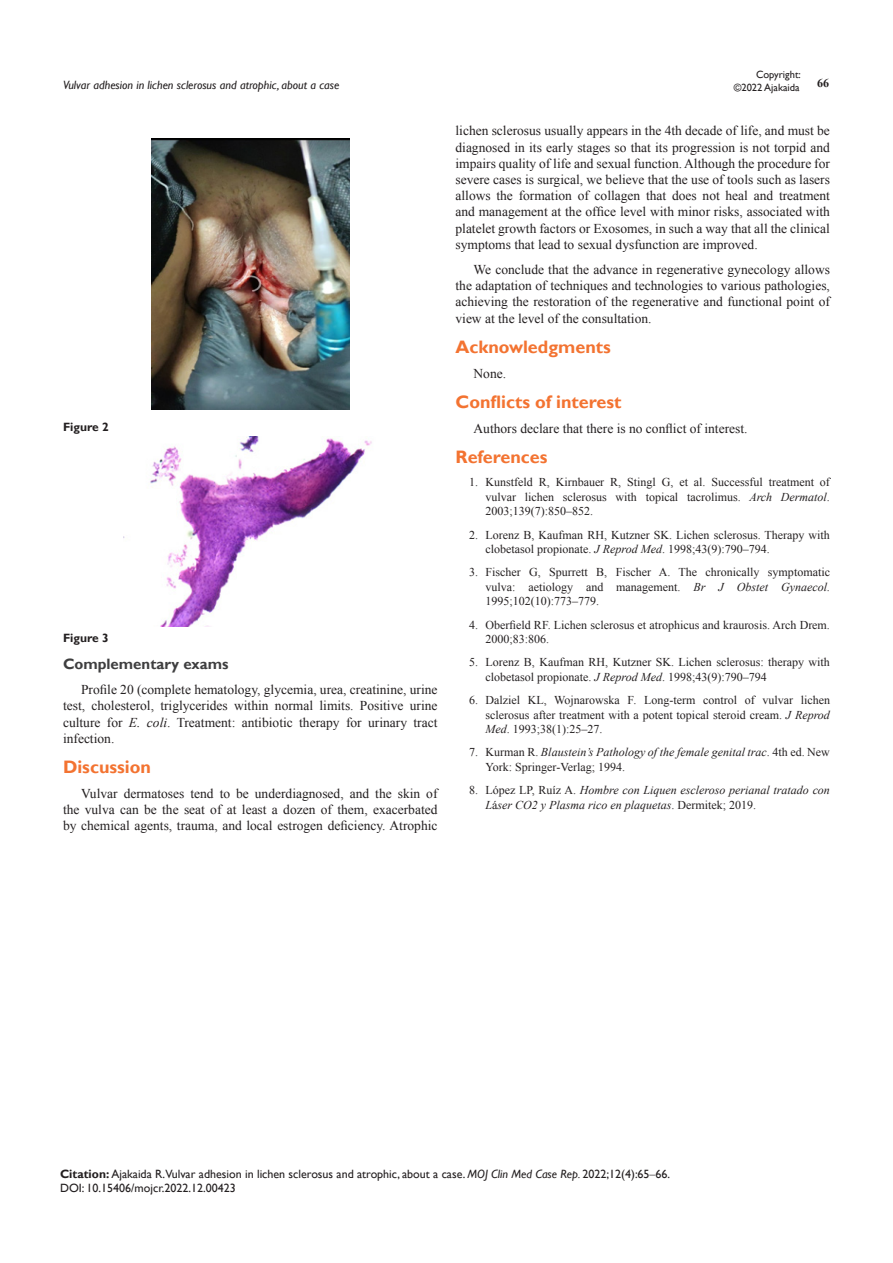
<style>
.page{position:relative;width:893px;height:1263px;background:#fff}
.page>*{position:absolute;margin:0;border:0;box-sizing:border-box;transform-origin:0 0}
.List_Paragraph{font:700 18px "Gill Sans";color:#f37331}
.t1{font:700 15px "Gill Sans";color:#3e3e3f}
.t2{font:13.5px/16.2px "Times New Roman";color:#231f20;text-align:justify}
.t3{font:12px/14.4px "Times New Roman";color:#231f20}
.Citation{font:12px "Gill Sans";color:#231f20}
.t4{font:italic 12px/14.4px "Times New Roman";color:#231f20}
.t5{font:italic 12px "Gill Sans";color:#231f20}
.t6{font:700 12px "Gill Sans";color:#231f20}
.t7{font:700 12px "Times New Roman";color:#231f20}
.t8{font:10.5px/12.6px "Gill Sans";color:#231f20;text-align:right}
.s1{font-style:italic}
.s2{font-style:normal}
.s3{font-weight:700}
.s4{font-family:"Times New Roman"}
</style>
<div class="page">
<img style="left:151px;top:138px;width:199px;height:271px">
<img style="left:123px;top:436px;width:249px;height:190px">
<p class="t8" style="left:734px;top:69px;width:69px">Copyright: ©2022 Ajakaida</p>
<p class="t5" style="left:63px;top:78px;width:278px">Vulvar adhesion in lichen sclerosus and atrophic, about a case</p>
<p class="t7" style="left:817px;top:75px;width:13px">66</p>
<p class="t6" style="left:63px;top:420px;width:47px">Figure 2</p>
<p class="t6" style="left:63px;top:631px;width:47px">Figure 3</p>
<p class="t1" style="left:63px;top:655px;width:167px">Complementary exams</p>
<p class="t2" style="left:63px;top:681px;width:376px;text-indent:18px">Profile 20 (complete hematology, glycemia, urea, creatinine, urine test, cholesterol, triglycerides within normal limits. Positive urine culture for <span class="s1">E. coli</span>. Treatment: antibiotic therapy for urinary tract infection.</p>
<p class="List_Paragraph" style="left:63px;top:756px;width:89px">Discussion</p>
<p class="t2" style="left:63px;top:785px;width:376px;text-indent:18px">Vulvar dermatoses tend to be underdiagnosed, and the skin of the vulva can be the seat of at least a dozen of them, exacerbated by chemical agents, trauma, and local estrogen deficiency. Atrophic</p>
<p class="t2" style="left:455px;top:123px;width:376px">lichen sclerosus usually appears in the 4th decade of life, and must be diagnosed in its early stages so that its progression is not torpid and impairs quality of life and sexual function. Although the procedure for severe cases is surgical, we believe that the use of tools such as lasers allows the formation of collagen that does not heal and treatment and management at the office level with minor risks, associated with platelet growth factors or Exosomes, in such a way that all the clinical symptoms that lead to sexual dysfunction are improved.</p>
<p class="t2" style="left:455px;top:261px;width:376px;text-indent:18px">We conclude that the advance in regenerative gynecology allows the adaptation of techniques and technologies to various pathologies, achieving the restoration of the regenerative and functional point of view at the level of the consultation.</p>
<p class="List_Paragraph" style="left:455px;top:336px;width:157px">Acknowledgments</p>
<p class="t2" style="left:473px;top:365px;width:34px">None.</p>
<p class="List_Paragraph" style="left:455px;top:391px;width:168px">Conflicts of interest</p>
<p class="t2" style="left:473px;top:420px;width:276px">Authors declare that there is no conflict of interest.</p>
<p class="List_Paragraph" style="left:455px;top:446px;width:94px">References</p>
<p class="t3" style="left:485px;top:475px;width:346px;text-align:justify;text-indent:-16px">1. Kunstfeld R, Kirnbauer R, Stingl G, et al. Successful treatment of vulvar lichen sclerosus with topical tacrolimus. <span class="s1">Arch Dermatol</span>.<br>2003;139(7):850‒852.</p>
<p class="t3" style="left:485px;top:527px;width:346px;text-indent:-16px">2. Lorenz B, Kaufman RH, Kutzner SK. Lichen sclerosus. Therapy with clobetasol propionate. <span class="s1">J Reprod Med</span>. 1998;43(9):790‒794.</p>
<p class="t3" style="left:485px;top:565px;width:346px;text-align:justify;text-indent:-16px">3. Fischer G, Spurrett B, Fischer A. The chronically symptomatic vulva: aetiology and management. <span class="s1">Br J Obstet Gynaecol</span>.<br>1995;102(10):773‒779.</p>
<p class="t3" style="left:485px;top:617px;width:346px;text-indent:-16px">4. Oberfield RF. Lichen sclerosus et atrophicus and kraurosis. Arch Drem.<br>2000;83:806.</p>
<p class="t3" style="left:485px;top:655px;width:346px;text-indent:-16px">5. Lorenz B, Kaufman RH, Kutzner SK. Lichen sclerosus: therapy with clobetasol propionate. <span class="s1">J Reprod Med</span>. 1998;43(9):790‒794</p>
<p class="t3" style="left:485px;top:693px;width:346px;text-align:justify;text-indent:-16px">6. Dalziel KL, Wojnarowska F. Long-term control of vulvar lichen sclerosus after treatment with a potent topical steroid cream. <span class="s1">J Reprod Med</span>. 1993;38(1):25‒27.</p>
<p class="t3" style="left:485px;top:745px;width:346px;text-indent:-16px">7. Kurman R. <span class="s1">Blaustein’s Pathology of the female genital trac</span>. 4th ed. New<br>York: Springer-Verlag; 1994.</p>
<p class="t4" style="left:485px;top:783px;width:346px;text-indent:-16px"><span class="s2">8. López LP, Ruíz A.</span> Hombre con Liquen escleroso perianal tratado con<br>L<span class="s2">á</span>ser CO2 y Plasma rico en plaquetas<span class="s2">. Dermitek; 2019.</span></p>
<p class="Citation" style="left:60px;top:1167px;width:612px"><span class="s3">Citation:</span> Ajakaida R.Vulvar adhesion in lichen sclerosus and atrophic, about a case. <span class="s1">MOJ Clin Med Case Rep.</span> 2022;12(4):65<span class="s4">‒</span>66.</p>
<p class="Citation" style="left:60px;top:1181px;width:177px">DOI: 10.15406/mojcr.2022.12.00423</p>
</div>
